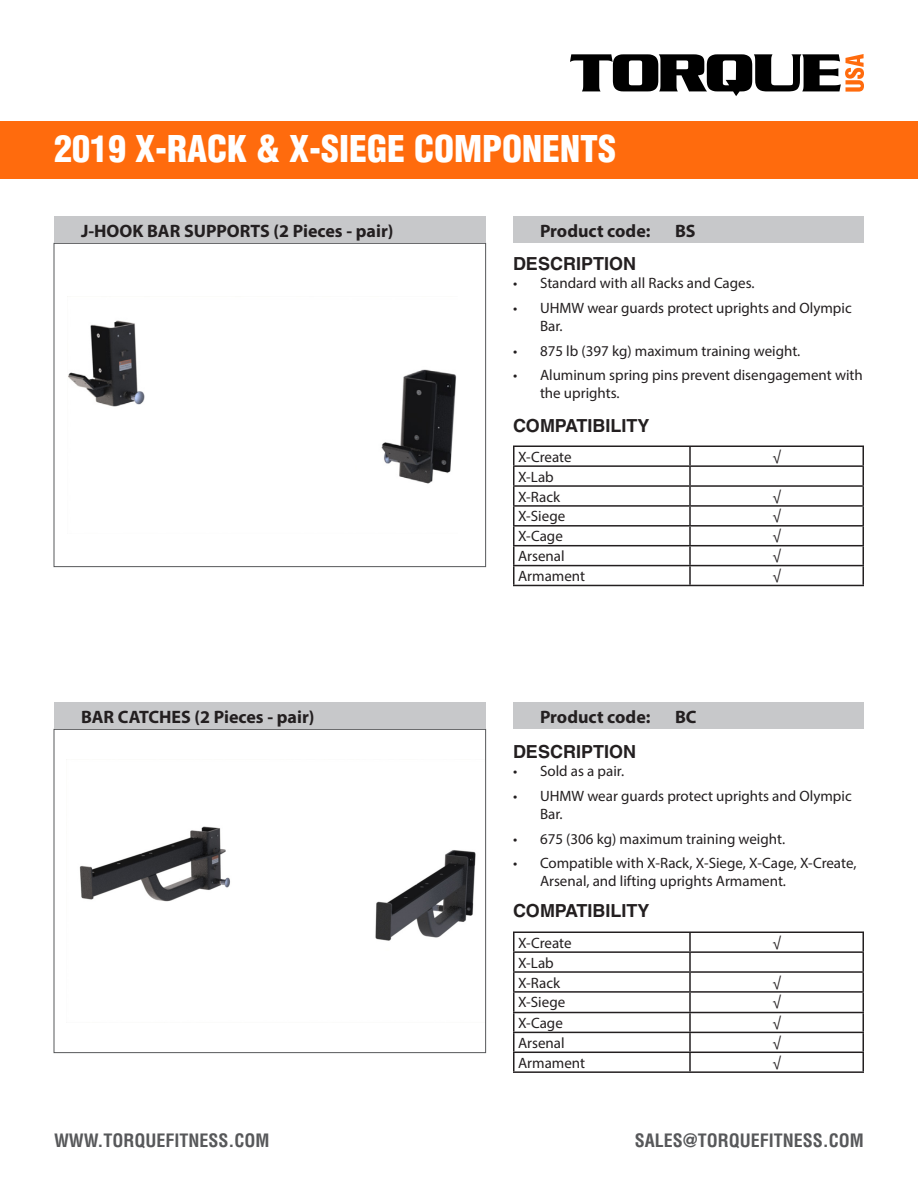
<style>
.page{position:relative;width:918px;height:1188px;background:#fff}
.page>*{position:absolute;margin:0;border:0;box-sizing:border-box;transform-origin:0 0}
.t1{font:900 condensed 36px "Helvetica LT Std";color:#fff}
.t2{font:700 18px "Myriad Pro";color:#231f20}
.t3{font:700 18px "Helvetica LT Std";color:#231f20}
.t4{font:700 condensed 18px "Helvetica LT Std";color:#57585a}
.t5{font:15px/18px "Myriad Pro";color:#231f20}
</style>
<div class="page">
<img style="left:79px;top:826px;width:397px;height:115px">
<div style="left:54px;top:729px;width:432px;height:324px;border:1px solid #57585a"></div>
<div style="left:513px;top:702px;width:351px;height:27px;background:#c7c8ca"></div>
<div style="left:54px;top:702px;width:432px;height:27px;background:#c7c8ca"></div>
<div style="left:0;top:122px;width:918px;height:57px;background:#ff6b0d"></div>
<svg style="left:570px;top:54px;width:294px;height:42px"></svg>
<hr style="left:513px;top:932px;width:177px;height:1px;background:#231f20">
<hr style="left:690px;top:932px;width:174px;height:1px;background:#231f20">
<hr style="left:513px;top:951px;width:177px;height:2px;background:#231f20">
<hr style="left:690px;top:951px;width:174px;height:2px;background:#231f20">
<hr style="left:513px;top:971px;width:177px;height:2px;background:#231f20">
<hr style="left:690px;top:971px;width:174px;height:2px;background:#231f20">
<hr style="left:513px;top:991px;width:177px;height:2px;background:#231f20">
<hr style="left:690px;top:991px;width:174px;height:2px;background:#231f20">
<hr style="left:513px;top:1012px;width:177px;height:1px;background:#231f20">
<hr style="left:690px;top:1012px;width:174px;height:1px;background:#231f20">
<hr style="left:513px;top:1032px;width:177px;height:1px;background:#231f20">
<hr style="left:690px;top:1032px;width:174px;height:1px;background:#231f20">
<hr style="left:513px;top:1052px;width:177px;height:1px;background:#231f20">
<svg style="left:513px;top:933px;width:1px;height:138px"></svg>
<hr style="left:690px;top:1052px;width:174px;height:1px;background:#231f20">
<svg style="left:689px;top:933px;width:2px;height:138px"></svg>
<svg style="left:862px;top:933px;width:2px;height:138px"></svg>
<hr style="left:513px;top:1071px;width:177px;height:2px;background:#231f20">
<hr style="left:690px;top:1071px;width:174px;height:2px;background:#231f20">
<img style="left:68px;top:320px;width:389px;height:164px">
<div style="left:54px;top:243px;width:432px;height:324px;border:1px solid #57585a"></div>
<hr style="left:513px;top:446px;width:177px;height:1px;background:#231f20">
<hr style="left:690px;top:446px;width:174px;height:1px;background:#231f20">
<hr style="left:513px;top:465px;width:177px;height:2px;background:#231f20">
<hr style="left:690px;top:465px;width:174px;height:2px;background:#231f20">
<hr style="left:513px;top:485px;width:177px;height:2px;background:#231f20">
<hr style="left:690px;top:485px;width:174px;height:2px;background:#231f20">
<hr style="left:513px;top:505px;width:177px;height:2px;background:#231f20">
<hr style="left:690px;top:505px;width:174px;height:2px;background:#231f20">
<hr style="left:513px;top:525px;width:177px;height:2px;background:#231f20">
<hr style="left:690px;top:525px;width:174px;height:2px;background:#231f20">
<hr style="left:513px;top:545px;width:177px;height:1px;background:#231f20">
<hr style="left:690px;top:545px;width:174px;height:1px;background:#231f20">
<hr style="left:513px;top:565px;width:177px;height:1px;background:#231f20">
<svg style="left:513px;top:447px;width:1px;height:138px"></svg>
<hr style="left:690px;top:565px;width:174px;height:1px;background:#231f20">
<svg style="left:689px;top:447px;width:2px;height:138px"></svg>
<svg style="left:862px;top:447px;width:2px;height:138px"></svg>
<hr style="left:513px;top:585px;width:177px;height:1px;background:#231f20">
<hr style="left:690px;top:585px;width:174px;height:1px;background:#231f20">
<div style="left:513px;top:216px;width:351px;height:27px;background:#c7c8ca"></div>
<div style="left:54px;top:216px;width:432px;height:27px;background:#c7c8ca"></div>
<h1 class="t1" style="left:54px;top:126px;width:564px">2019 X-RACK &amp; X-SIEGE COMPONENTS</h1>
<p class="t2" style="left:81px;top:219px;width:314px">J-HOOK BAR SUPPORTS (2 Pieces - pair)</p>
<p class="t2" style="left:81px;top:705px;width:235px">BAR CATCHES (2 Pieces - pair)</p>
<p class="t2" style="left:540px;top:219px;width:112px">Product code:</p>
<p class="t2" style="left:675px;top:219px;width:22px">BS</p>
<p class="t3" style="left:513px;top:253px;width:125px">DESCRIPTION</p>
<p class="t5" style="left:513px;top:274px;width:243px">• Standard with all Racks and Cages.</p>
<p class="t5" style="left:540px;top:298px;width:313px;text-indent:-27px">• UHMW wear guards protect uprights and Olympic<br>Bar.</p>
<p class="t5" style="left:513px;top:341px;width:289px">• 875 lb (397 kg) maximum training weight.</p>
<p class="t5" style="left:540px;top:366px;width:324px;text-indent:-27px">• Aluminum spring pins prevent disengagement with the uprights.</p>
<p class="t3" style="left:513px;top:415px;width:138px">COMPATIBILITY</p>
<p class="t5" style="left:518px;top:448px;width:55px">X-Create</p>
<p class="t5" style="left:772px;top:448px;width:10px">√</p>
<p class="t5" style="left:518px;top:467px;width:37px">X-Lab</p>
<p class="t5" style="left:518px;top:487px;width:44px">X-Rack</p>
<p class="t5" style="left:772px;top:487px;width:10px">√</p>
<p class="t5" style="left:518px;top:507px;width:49px">X-Siege</p>
<p class="t5" style="left:772px;top:507px;width:10px">√</p>
<p class="t5" style="left:518px;top:527px;width:46px">X-Cage</p>
<p class="t5" style="left:772px;top:527px;width:10px">√</p>
<p class="t5" style="left:518px;top:547px;width:48px">Arsenal</p>
<p class="t5" style="left:772px;top:547px;width:10px">√</p>
<p class="t5" style="left:518px;top:567px;width:69px">Armament</p>
<p class="t5" style="left:772px;top:567px;width:10px">√</p>
<p class="t2" style="left:540px;top:705px;width:112px">Product code:</p>
<p class="t2" style="left:675px;top:705px;width:23px">BC</p>
<p class="t3" style="left:513px;top:741px;width:125px">DESCRIPTION</p>
<p class="t5" style="left:513px;top:762px;width:113px">• Sold as a pair.</p>
<p class="t5" style="left:540px;top:787px;width:313px;text-indent:-27px">• UHMW wear guards protect uprights and Olympic<br>Bar.</p>
<p class="t5" style="left:513px;top:829px;width:274px">• 675 (306 kg) maximum training weight.</p>
<p class="t5" style="left:540px;top:854px;width:318px;text-indent:-27px">• Compatible with X-Rack, X-Siege, X-Cage, X-Create,<br>Arsenal, and lifting uprights Armament.</p>
<p class="t3" style="left:513px;top:900px;width:138px">COMPATIBILITY</p>
<p class="t5" style="left:518px;top:934px;width:55px">X-Create</p>
<p class="t5" style="left:772px;top:934px;width:10px">√</p>
<p class="t5" style="left:518px;top:953px;width:37px">X-Lab</p>
<p class="t5" style="left:518px;top:973px;width:44px">X-Rack</p>
<p class="t5" style="left:772px;top:973px;width:10px">√</p>
<p class="t5" style="left:518px;top:993px;width:49px">X-Siege</p>
<p class="t5" style="left:772px;top:993px;width:10px">√</p>
<p class="t5" style="left:518px;top:1014px;width:46px">X-Cage</p>
<p class="t5" style="left:772px;top:1014px;width:10px">√</p>
<p class="t5" style="left:518px;top:1034px;width:48px">Arsenal</p>
<p class="t5" style="left:772px;top:1034px;width:10px">√</p>
<p class="t5" style="left:518px;top:1054px;width:69px">Armament</p>
<p class="t5" style="left:772px;top:1054px;width:10px">√</p>
<p class="t4" style="left:54px;top:1129px;width:217px">WWW.TORQUEFITNESS.COM</p>
<p class="t4" style="left:635px;top:1129px;width:231px">SALES@TORQUEFITNESS.COM</p>
</div>
